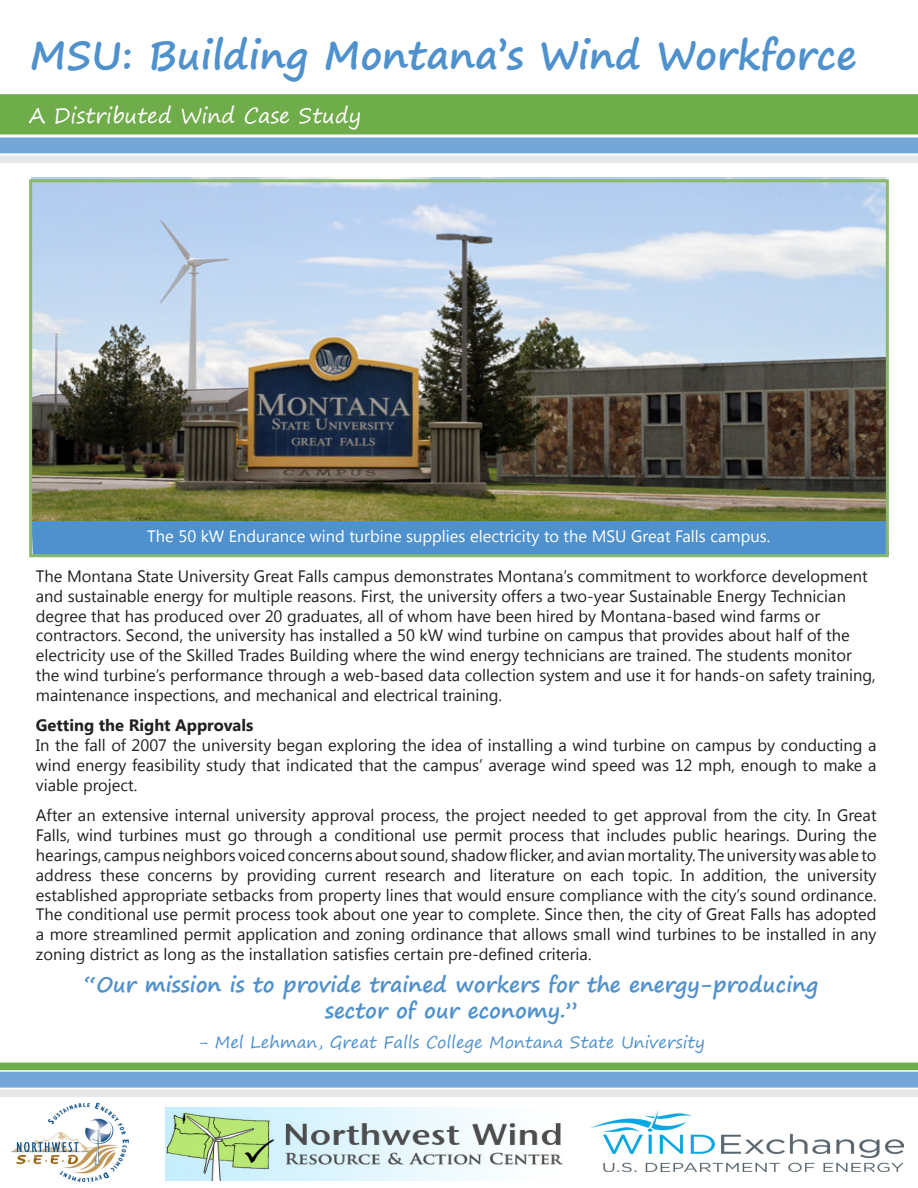
<style>
.page{position:relative;width:918px;height:1188px;background:#fff}
.page>*{position:absolute;margin:0;border:0;box-sizing:border-box;transform-origin:0 0}
.t1{font:700 39px "Segoe Print";color:#4f91cd}
.t2{font:700 21px/25.2px "Segoe Print";color:#4f91cd;text-align:center}
.t3{font:21px "Segoe Print";color:#fff}
.t4{font:16.5px/19.8px "Segoe UI";color:#231f20;text-align:justify}
.t5{font:16.5px "Segoe UI";color:#fff}
.t6{font:16.5px "Segoe Print";color:#4f91cd}
.t7{font:700 16.5px "Segoe UI";color:#231f20}
</style>
<div class="page">
<img style="left:11px;top:1102px;width:118px;height:81px">
<div style="left:1px;top:138px;width:916px;height:15px;background:#72a7d7"></div>
<div style="left:0;top:137px;width:918px;height:16px;border:2px solid #72a7d7"></div>
<div style="left:1px;top:95px;width:916px;height:39px;background:#6fac4a"></div>
<div style="left:0;top:94px;width:918px;height:40px;border:2px solid #6fac4a"></div>
<div style="left:1px;top:156px;width:916px;height:6px;background:#e6e7e9"></div>
<div style="left:0;top:155px;width:918px;height:8px;border:2px solid #e6e7e9"></div>
<div style="left:1px;top:1072px;width:916px;height:15px;background:#72a7d7"></div>
<div style="left:0;top:1072px;width:918px;height:16px;border:2px solid #72a7d7"></div>
<div style="left:1px;top:1063px;width:916px;height:6px;background:#6fac4a"></div>
<div style="left:0;top:1063px;width:918px;height:7px;border:2px solid #6fac4a"></div>
<div style="left:1px;top:1090px;width:916px;height:6px;background:#e6e7e9"></div>
<div style="left:0;top:1089px;width:918px;height:8px;border:2px solid #e6e7e9"></div>
<img style="left:591px;top:1110px;width:313px;height:61px">
<img style="left:165px;top:1107px;width:398px;height:74px">
<div style="left:33px;top:521px;width:852px;height:32px;background:#4f91cd"></div>
<img style="left:31px;top:177px;width:855px;height:344px">
<div style="left:29px;top:179px;width:860px;height:378px;border:3px solid #8bb96a"></div>
<p class="t1" style="left:30px;top:19px;width:828px">MSU: Building Montana’s Wind Workforce</p>
<p class="t3" style="left:29px;top:97px;width:334px">A Distributed Wind Case Study</p>
<p class="t5" style="left:147px;top:525px;width:625px">The 50 kW Endurance wind turbine supplies electricity to the MSU Great Falls campus.</p>
<p class="t4" style="left:36px;top:566px;width:841px;text-align:left">The Montana State University Great Falls campus demonstrates Montana’s commitment to workforce development and sustainable energy for multiple reasons. First, the university offers a two-year Sustainable Energy Technician degree that has produced over 20 graduates, all of whom have been hired by Montana-based wind farms or contractors. Second, the university has installed a 50 kW wind turbine on campus that provides about half of the electricity use of the Skilled Trades Building where the wind energy technicians are trained. The students monitor the wind turbine’s performance through a web-based data collection system and use it for hands-on safety training, maintenance inspections, and mechanical and electrical training.</p>
<p class="t7" style="left:36px;top:714px;width:219px">Getting the Right Approvals</p>
<p class="t4" style="left:36px;top:735px;width:842px">In the fall of 2007 the university began exploring the idea of installing a wind turbine on campus by conducting a wind energy feasibility study that indicated that the campus’ average wind speed was 12 mph, enough to make a viable project.</p>
<p class="t4" style="left:36px;top:805px;width:842px">After an extensive internal university approval process, the project needed to get approval from the city. In Great Falls, wind turbines must go through a conditional use permit process that includes public hearings. During the hearings, campus neighbors voiced concerns about sound, shadow flicker, and avian mortality. The university was able to address these concerns by providing current research and literature on each topic. In addition, the university established appropriate setbacks from property lines that would ensure compliance with the city’s sound ordinance.<br>The conditional use permit process took about one year to complete. Since then, the city of Great Falls has adopted a more streamlined permit application and zoning ordinance that allows small wind turbines to be installed in any zoning district as long as the installation satisfies certain pre-defined criteria.</p>
<p class="t2" style="left:84px;top:972px;width:735px">“Our mission is to provide trained workers for the energy-producing sector of our economy.”</p>
<p class="t6" style="left:198px;top:1028px;width:509px">- Mel Lehman, Great Falls College Montana State University</p>
</div>
